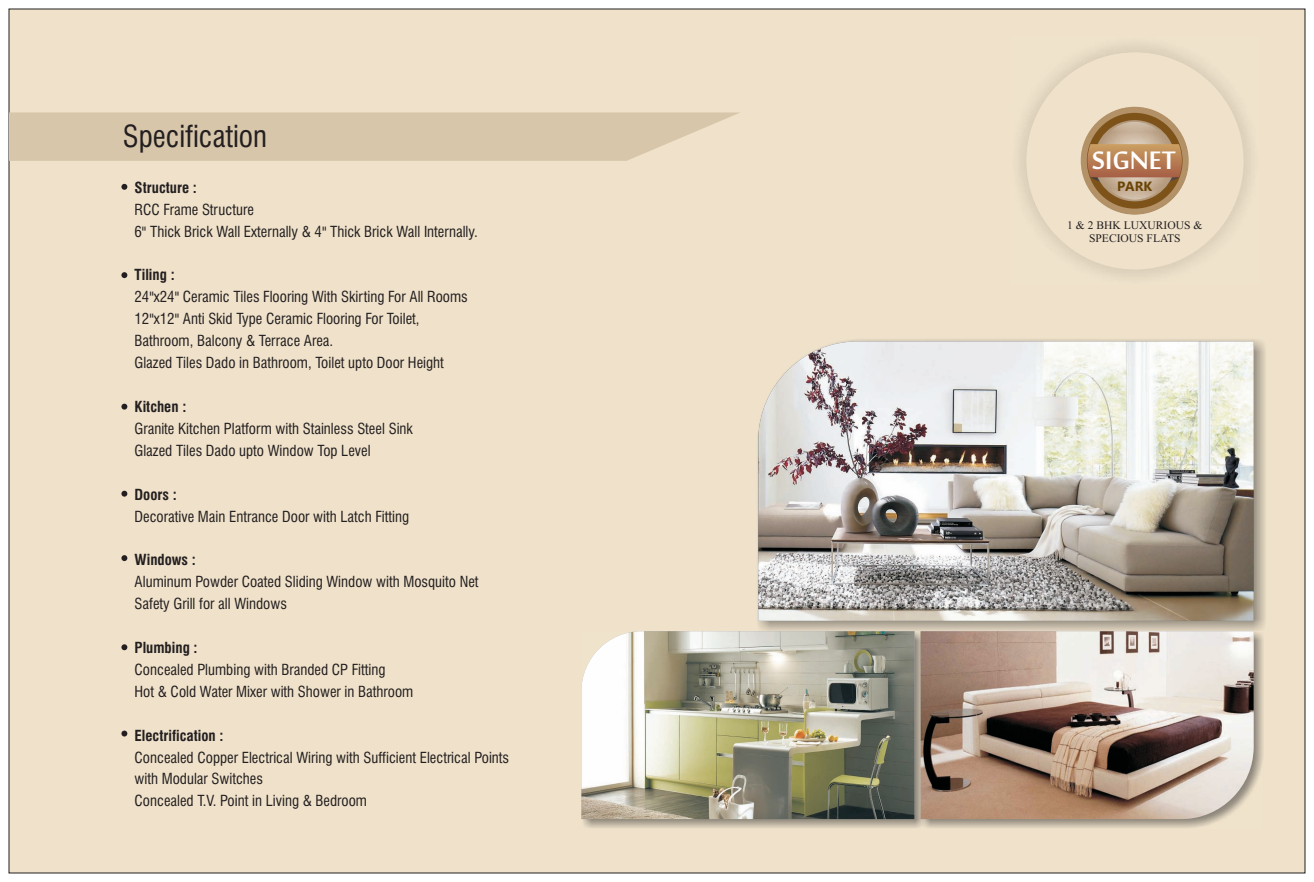
<style>
.page{position:relative;width:1314px;height:882px;background:#fff}
.page>*{position:absolute;margin:0;border:0;box-sizing:border-box;transform-origin:0 0}
.t1{font:38.8px "Mool Boran";color:#fff}
.t2{font:condensed 29.6px "Swiss 721 BT";color:#231f20}
.t3{font:condensed 14.9px/21.9px "Swiss 721 BT";color:#231f20}
.t4{font:700 condensed 14.9px "Swiss 721 BT";color:#231f20}
.t5{font:700 13.5px "Microsoft Phags Pa";color:#6a4404}
.t6{font:11.6px/12.8px "Times New Roman";color:#231f20;text-align:center}
</style>
<div class="page">
<div style="left:9px;top:9px;width:1296px;height:864px;background:#f0e2ca"></div>
<svg style="left:121px;top:184px;width:6px;height:6px"></svg>
<svg style="left:121px;top:272px;width:6px;height:6px"></svg>
<svg style="left:121px;top:404px;width:6px;height:6px"></svg>
<svg style="left:121px;top:491px;width:6px;height:6px"></svg>
<svg style="left:121px;top:555px;width:6px;height:6px"></svg>
<svg style="left:121px;top:644px;width:6px;height:6px"></svg>
<svg style="left:121px;top:731px;width:6px;height:6px"></svg>
<img style="left:1019px;top:45px;width:232px;height:232px">
<img style="left:758px;top:341px;width:496px;height:280px">
<img style="left:582px;top:631px;width:339px;height:197px">
<img style="left:581px;top:631px;width:333px;height:188px">
<img style="left:921px;top:631px;width:342px;height:197px">
<img style="left:921px;top:631px;width:333px;height:188px">
<svg style="left:9px;top:112px;width:731px;height:49px;background:#d9c8ac"></svg>
<h2 class="t2" style="left:123px;top:125px;width:146px">Specification</h2>
<p class="t4" style="left:135px;top:182px;width:64px">Structure :</p>
<p class="t3" style="left:135px;top:200px;width:345px">RCC Frame Structure<br>6" Thick Brick Wall Externally &amp; 4" Thick Brick Wall Internally.</p>
<p class="t4" style="left:135px;top:269px;width:42px">Tiling :</p>
<p class="t3" style="left:135px;top:288px;width:335px">24"x24" Ceramic Tiles Flooring With Skirting For All Rooms 12"x12" Anti Skid Type Ceramic Flooring For Toilet, Bathroom, Balcony &amp; Terrace Area.<br>Glazed Tiles Dado in Bathroom, Toilet upto Door Height</p>
<p class="t4" style="left:135px;top:401px;width:53px">Kitchen :</p>
<p class="t3" style="left:135px;top:419px;width:280px">Granite Kitchen Platform with Stainless Steel Sink<br>Glazed Tiles Dado upto Window Top Level</p>
<p class="t4" style="left:135px;top:488px;width:44px">Doors :</p>
<p class="t3" style="left:135px;top:507px;width:276px">Decorative Main Entrance Door with Latch Fitting</p>
<p class="t4" style="left:135px;top:554px;width:63px">Windows :</p>
<p class="t3" style="left:135px;top:572px;width:345px">Aluminum Powder Coated Sliding Window with Mosquito Net<br>Safety Grill for all Windows</p>
<p class="t4" style="left:135px;top:642px;width:65px">Plumbing :</p>
<p class="t3" style="left:135px;top:660px;width:280px">Concealed Plumbing with Branded CP Fitting<br>Hot &amp; Cold Water Mixer with Shower in Bathroom</p>
<p class="t4" style="left:135px;top:729px;width:90px">Electrification :</p>
<p class="t3" style="left:135px;top:748px;width:376px">Concealed Copper Electrical Wiring with Sufficient Electrical Points with Modular Switches<br>Concealed T.V. Point in Living &amp; Bedroom</p>
<h1 class="t1" style="left:1092px;top:133px;width:85px">SIGNET</h1>
<p class="t5" style="left:1117px;top:181px;width:37px">PARK</p>
<p class="t6" style="left:1067px;top:220px;width:137px">1 &amp; 2 BHK LUXURIOUS &amp;<br>SPECIOUS FLATS</p>
</div>
